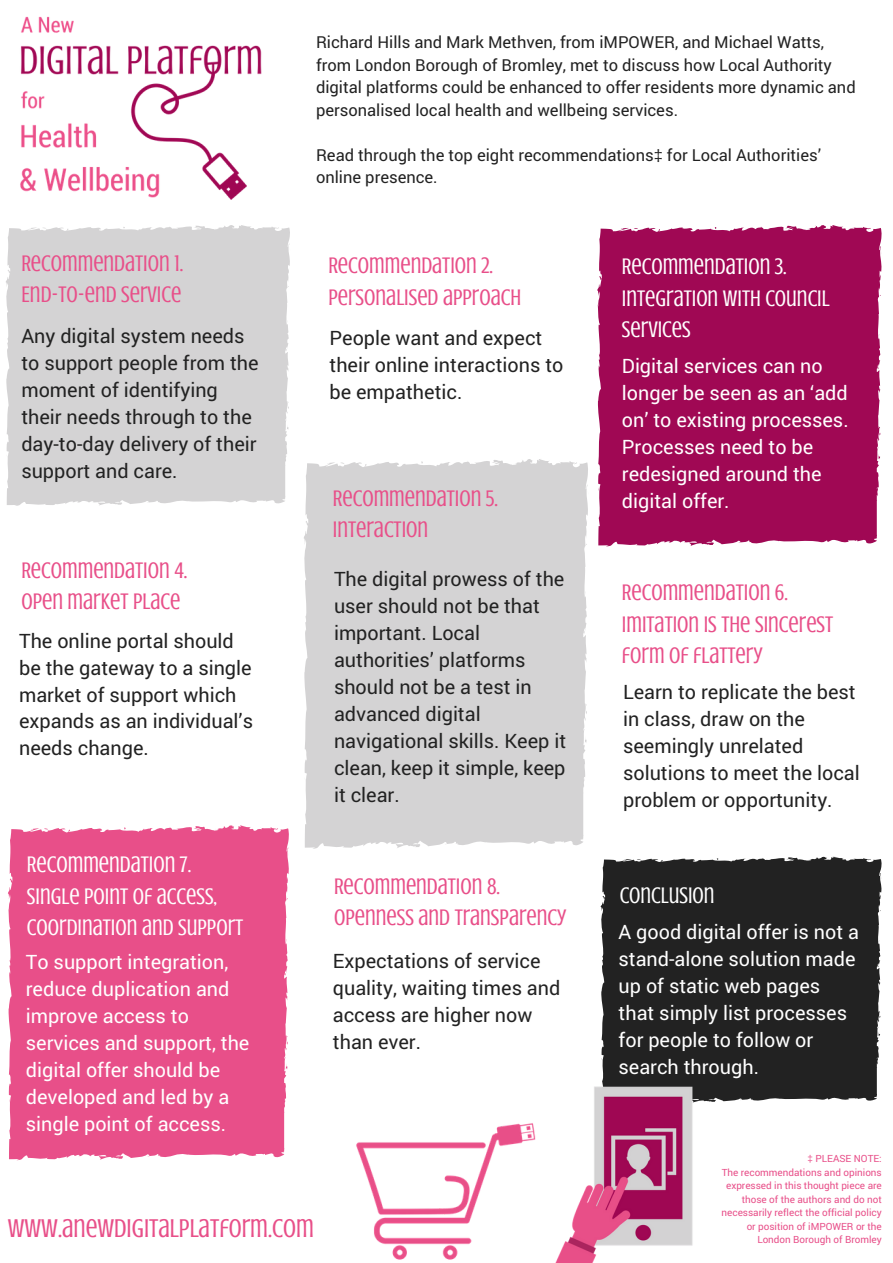
<style>
.page{position:relative;width:893px;height:1263px;background:#fff}
.page>*{position:absolute;margin:0;border:0;box-sizing:border-box;transform-origin:0 0}
.t1{font:26.4px "Crushed";color:#e84f89}
.t2{font:23.1px/31.5px "Crushed";color:#e84f89}
.t3{font:23.1px/31.5px "Crushed";color:#fff}
.t4{font:19.8px/27px "Roboto";color:#222}
.t5{font:19.8px/27px "Roboto";color:#fff}
.t6{font:16.5px/22.5px "Roboto";color:#222}
.t7{font:9.9px/13.5px "Roboto";color:#e84f89;text-align:right}
.s1{font-family:"Liberation Sans"}
</style>
<div class="page">
<div style="left:6px;top:225px;width:284px;height:281px;background:#d4d3d4"></div>
<svg style="left:287px;top:423px;width:2px;height:8px"></svg>
<svg style="left:287px;top:401px;width:2px;height:10px"></svg>
<svg style="left:119px;top:226px;width:6px;height:3px"></svg>
<div style="left:597px;top:225px;width:284px;height:321px;background:#a00854"></div>
<svg style="left:731px;top:228px;width:5px;height:3px"></svg>
<svg style="left:878px;top:452px;width:3px;height:9px"></svg>
<svg style="left:878px;top:426px;width:2px;height:11px"></svg>
<svg style="left:710px;top:227px;width:7px;height:3px"></svg>
<div style="left:304px;top:459px;width:284px;height:390px;background:#d4d3d4"></div>
<svg style="left:585px;top:734px;width:2px;height:11px"></svg>
<svg style="left:585px;top:703px;width:2px;height:13px"></svg>
<svg style="left:416px;top:461px;width:7px;height:3px"></svg>
<div style="left:8px;top:825px;width:281px;height:335px;background:#e84f89"></div>
<svg style="left:286px;top:1062px;width:2px;height:9px"></svg>
<svg style="left:286px;top:1035px;width:2px;height:11px"></svg>
<svg style="left:119px;top:827px;width:7px;height:3px"></svg>
<img style="left:356px;top:1123px;width:180px;height:137px">
<div style="left:600px;top:857px;width:281px;height:245px;background:#222"></div>
<svg style="left:878px;top:1030px;width:3px;height:8px"></svg>
<svg style="left:878px;top:1011px;width:2px;height:8px"></svg>
<svg style="left:712px;top:858px;width:7px;height:2px"></svg>
<img style="left:20px;top:16px;width:242px;height:184px">
<img style="left:556px;top:1038px;width:165px;height:224px">
<p class="t2" style="left:21px;top:248px;width:163px">RECOMMENDATION 1.<br>END-TO-END SERVICE</p>
<p class="t4" style="left:21px;top:322px;width:239px">Any digital system needs to support people from the moment of identifying their needs through to the day-to-day delivery of their support and care.</p>
<p class="t2" style="left:21px;top:554px;width:167px">RECOMMENDATION 4.<br>OPEN MARKET PLACE</p>
<p class="t4" style="left:19px;top:626px;width:235px">The online portal should be the gateway to a single market of support which expands as an individual’s needs change.</p>
<p class="t3" style="left:27px;top:849px;width:218px">RECOMMENDATION 7.<br>SINGLE POINT OF ACCESS,<br>COORDINATION AND SUPPORT</p>
<p class="t5" style="left:26px;top:948px;width:225px">To support integration, reduce duplication and improve access to services and support, the digital offer should be developed and led by a single point of access.</p>
<p class="t6" style="left:316px;top:31px;width:541px">Richard Hills and Mark Methven, from iMPOWER, and Michael Watts, from London Borough of Bromley, met to discuss how Local Authority digital platforms could be enhanced to offer residents more dynamic and personalised local health and wellbeing services.</p>
<p class="t6" style="left:316px;top:143px;width:506px">Read through the top eight recommendations<span class="s1">‡</span> for Local Authorities’ online presence.</p>
<p class="t2" style="left:328px;top:250px;width:194px">RECOMMENDATION 2.<br>PERSONALISED APPROACH</p>
<p class="t4" style="left:329px;top:324px;width:235px">People want and expect their online interactions to be empathetic.</p>
<p class="t2" style="left:333px;top:483px;width:167px">RECOMMENDATION 5.<br>INTERACTION</p>
<p class="t4" style="left:334px;top:564px;width:234px">The digital prowess of the user should not be that important. Local authorities’ platforms should not be a test in advanced digital navigational skills. Keep it clean, keep it simple, keep it clear.</p>
<p class="t2" style="left:334px;top:870px;width:234px">RECOMMENDATION 8.<br>OPENNESS AND TRANSPARENCY</p>
<p class="t4" style="left:333px;top:947px;width:229px">Expectations of service quality, waiting times and access are higher now than ever.</p>
<p class="t3" style="left:622px;top:251px;width:209px">RECOMMENDATION 3.<br>INTEGRATION WITH COUNCIL<br>SERVICES</p>
<p class="t5" style="left:622px;top:352px;width:228px">Digital services can no longer be seen as an ‘add on’ to existing processes.<br>Processes need to be redesigned around the digital offer.</p>
<p class="t2" style="left:622px;top:577px;width:213px">RECOMMENDATION 6.<br>IMITATION IS THE SINCEREST<br>FORM OF FLATTERY</p>
<p class="t4" style="left:623px;top:678px;width:238px">Learn to replicate the best in class, draw on the seemingly unrelated solutions to meet the local problem or opportunity.</p>
<p class="t3" style="left:619px;top:879px;width:96px">CONCLUSION</p>
<p class="t5" style="left:618px;top:917px;width:242px">A good digital offer is not a stand-alone solution made up of static web pages that simply list processes for people to follow or search through.</p>
<h1 class="t1" style="left:8px;top:1213px;width:307px">WWW.ANEWDIGITALPLATFORM.COM</h1>
<p class="t7" style="left:721px;top:1152px;width:162px"><span class="s1">‡</span> PLEASE NOTE:<br>The recommendations and opinions expressed in this thought piece are those of the authors and do not necessarily reflect the official policy or position of iMPOWER or the<br>London Borough of Bromley</p>
</div>
